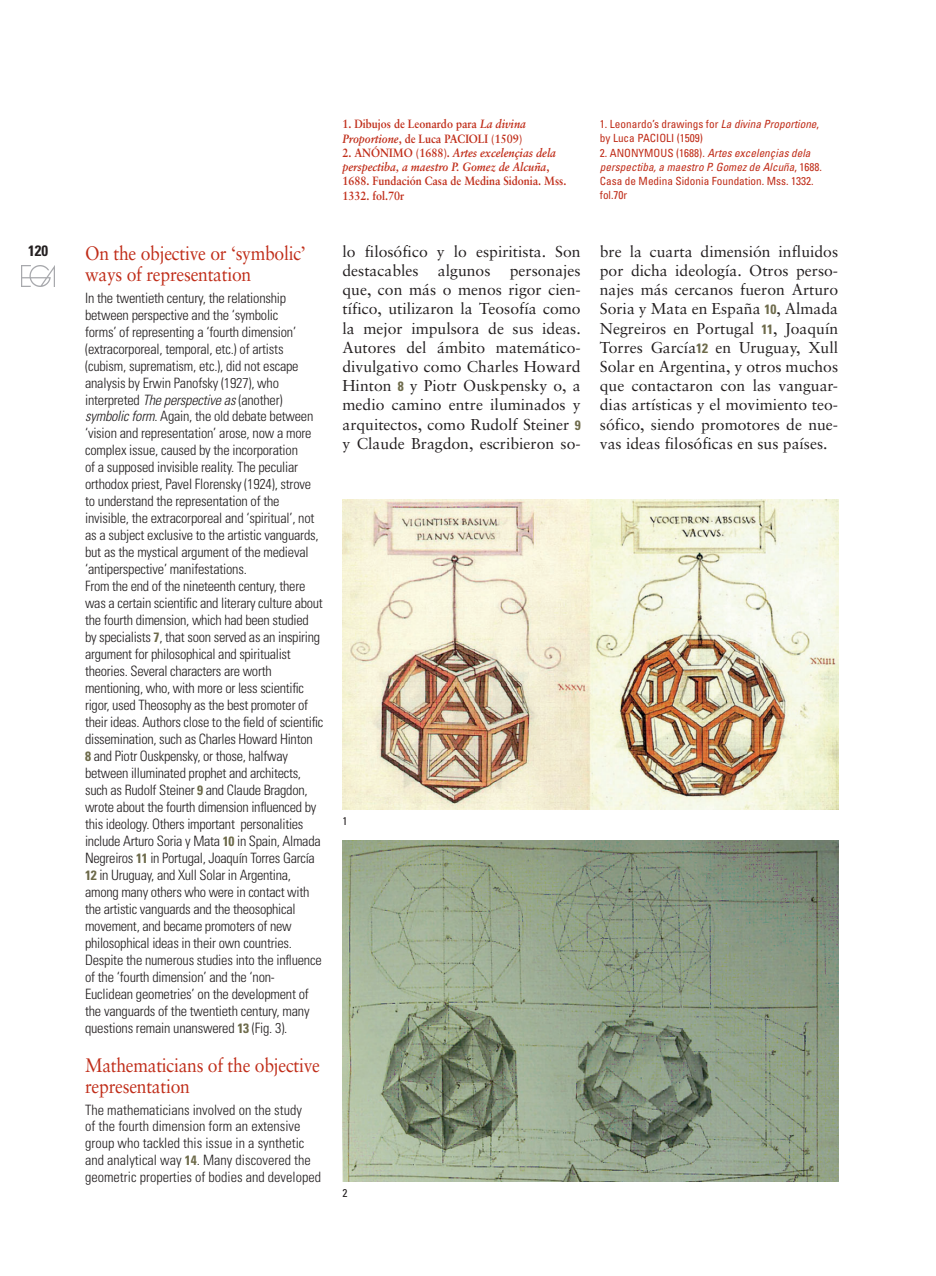
<style>
.page{position:relative;width:936px;height:1276px;background:#fff}
.page>*{position:absolute;margin:0;border:0;box-sizing:border-box;transform-origin:0 0}
.TITULAR_1_INGLES{font:19.5px/21.8px "Sabon";letter-spacing:-.015em;color:#c02d19;scale:.9 1}
.t1{font:15.75px/19.2px "Sabon";color:#231f20;text-align:justify}
.t2{font:700 condensed 15px "Univers";color:#231f20}
.t3{font:300 condensed 14.25px/17px "Univers";letter-spacing:-.015em;color:#231f20}
.t4{font:700 12px/14.2px "Sabon";color:#c02d19;scale:.9 1}
.t5{font:condensed 11.25px/14.2px "Univers";color:#c02d19}
.PIES_DE_FOTO_INGLES{font:condensed 11.25px "Univers";color:#231f20}
.s1{font-style:italic}
.s2{font-weight:700;font-size:13.5px;color:#6d6a4a}
.s3{font-family:"Univers";font-weight:700;font-stretch:condensed;font-size:13.5px;color:#6d6a4a}
</style>
<div class="page">
<img style="left:22px;top:265px;width:33px;height:21px">
<img style="left:342px;top:499px;width:496px;height:310px">
<img style="left:342px;top:840px;width:496px;height:341px">
<p class="t2" style="left:28px;top:242px;width:21px">120</p>
<p class="TITULAR_1_INGLES" style="left:85px;top:242px;width:247px">On the objective or ‘symbolic’ ways of representation</p>
<p class="t3" style="left:85px;top:289px;width:235px">In the twentieth century, the relationship between perspective and the ‘symbolic<br>forms’ of representing a ‘fourth dimension’ (extracorporeal, temporal, etc.) of artists (cubism, suprematism, etc.), did not escape analysis by Erwin Panofsky (1927), who interpreted <span class="s1">The perspective as</span> (another) <span class="s1">symbolic form</span>. Again, the old debate between ‘vision and representation’ arose, now a more complex issue, caused by the incorporation<br>of a supposed invisible reality. The peculiar orthodox priest, Pavel Florensky (1924), strove to understand the representation of the invisible, the extracorporeal and ‘spiritual’, not as a subject exclusive to the artistic vanguards, but as the mystical argument of the medieval ‘antiperspective’ manifestations.</p>
<p class="t3" style="left:85px;top:578px;width:240px">From the end of the nineteenth century, there was a certain scientific and literary culture about the fourth dimension, which had been studied by specialists <span class="s2">7</span>, that soon served as an inspiring argument for philosophical and spiritualist theories. Several characters are worth mentioning, who, with more or less scientific rigor, used Theosophy as the best promoter of their ideas. Authors close to the field of scientific dissemination, such as Charles Howard Hinton<br><span class="s2">8</span> and Piotr Ouskpensky, or those, halfway between illuminated prophet and architects, such as Rudolf Steiner <span class="s2">9</span> and Claude Bragdon, wrote about the fourth dimension influenced by this ideology. Others important personalities include Arturo Soria y Mata <span class="s2">10</span> in Spain, Almada Negreiros <span class="s2">11</span> in Portugal, Joaquín Torres García <span class="s2">12</span> in Uruguay, and Xull Solar in Argentina, among many others who were in contact with the artistic vanguards and the theosophical movement, and became promoters of new philosophical ideas in their own countries.</p>
<p class="t3" style="left:85px;top:951px;width:238px">Despite the numerous studies into the influence of the ‘fourth dimension’ and the ‘non-Euclidean geometries’ on the development of the vanguards of the twentieth century, many questions remain unanswered <span class="s2">13</span> (Fig. 3).</p>
<p class="TITULAR_1_INGLES" style="left:85px;top:1053px;width:262px">Mathematicians of the objective representation</p>
<p class="t3" style="left:85px;top:1101px;width:237px">The mathematicians involved on the study<br>of the fourth dimension form an extensive group who tackled this issue in a synthetic and analytical way <span class="s2">14</span>. Many discovered the geometric properties of bodies and developed</p>
<p class="t4" style="left:342px;top:117px;width:205px">1. Dibujos de Leonardo para <span class="s1">La divina<br>Proportione</span>, de Luca PACIOLI (1509)</p>
<p class="t4" style="left:342px;top:145px;width:250px">2. ANÓNIMO (1688). <span class="s1">Artes excelençias dela perspectiba, a maestro P. Gomez de Alcuña</span>, 1688. Fundación Casa de Medina Sidonia. Mss.<br>1332. fol.70r</p>
<p class="t1" style="left:342px;top:241px;width:240px">lo filosófico y lo espiritista. Son destacables algunos personajes que, con más o menos rigor cien&shy;tífico, utilizaron la Teosofía como la mejor impulsora de sus ideas.<br>Autores del ámbito matemático&shy;divulgativo como Charles Howard Hinton <span class="s3">8</span> y Piotr Ouskpensky o, a medio camino entre iluminados y arquitectos, como Rudolf Steiner <span class="s3">9 </span>y Claude Bragdon, escribieron so-</p>
<p class="PIES_DE_FOTO_INGLES" style="left:342px;top:813px;width:6px">1</p>
<p class="PIES_DE_FOTO_INGLES" style="left:342px;top:1186px;width:6px">2</p>
<p class="t5" style="left:600px;top:117px;width:221px">1. Leonardo’s drawings for <span class="s1">La divina Proportione</span>, by Luca PACIOLI (1509)</p>
<p class="t5" style="left:600px;top:145px;width:224px">2. ANONYMOUS (1688). <span class="s1">Artes excelençias dela perspectiba, a maestro P. Gomez de Alcuña</span>, 1688.<br>Casa de Medina Sidonia Foundation. Mss. 1332. fol.70r</p>
<p class="t1" style="left:600px;top:241px;width:240px">bre la cuarta dimensión influidos por dicha ideología. Otros perso&shy;najes más cercanos fueron Arturo Soria y Mata en España <span class="s3">10</span>, Almada Negreiros en Portugal <span class="s3">11</span>, Joaquín Torres García<span class="s3">12</span> en Uruguay, Xull Solar en Argentina, y otros muchos que contactaron con las vanguar&shy;dias artísticas y el movimiento teo&shy;sófico, siendo promotores de nue&shy;vas ideas filosóficas en sus países.</p>
</div>
